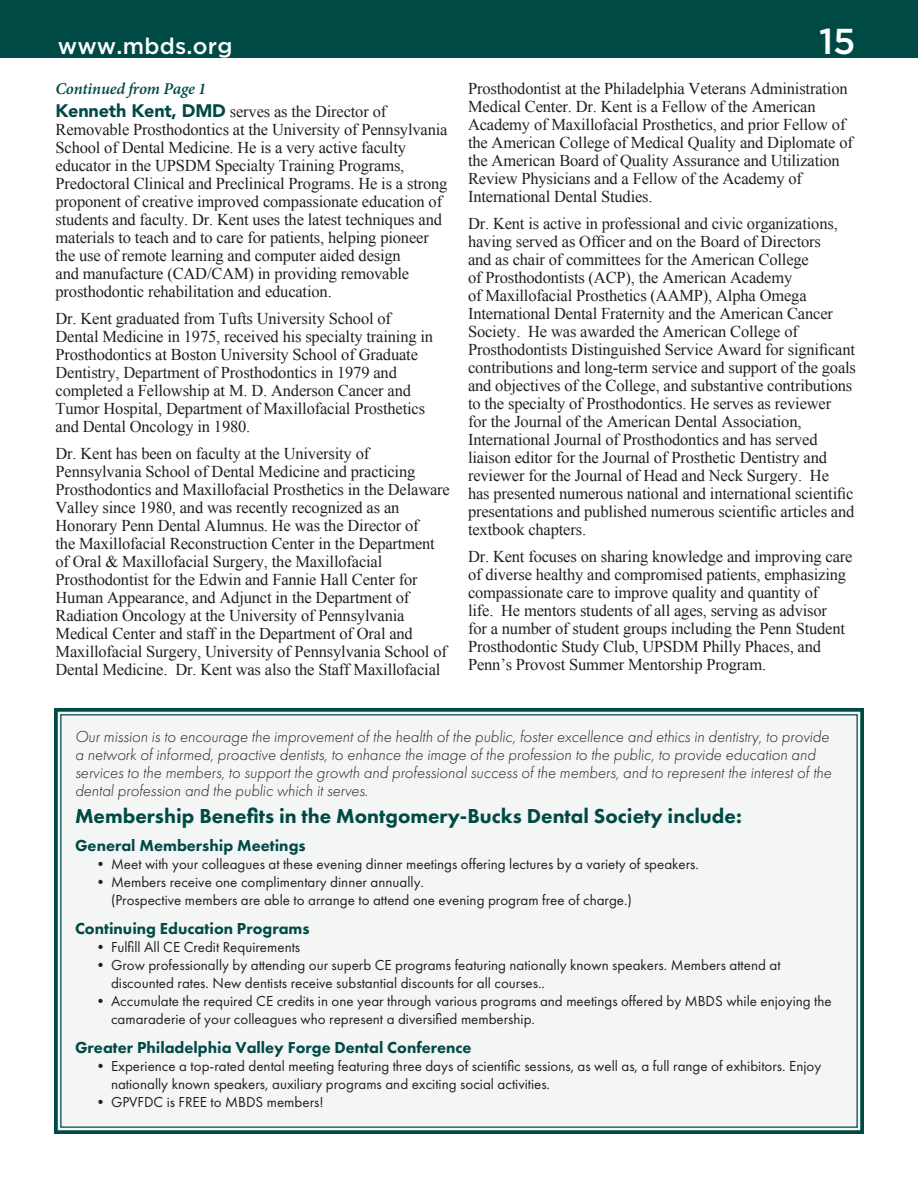
<style>
.page{position:relative;width:918px;height:1188px;background:#fff}
.page>*{position:absolute;margin:0;border:0;box-sizing:border-box;transform-origin:0 0}
.t1{font:500 36px "Gotham";color:#fff}
.t2{font:500 22.5px "Gotham";letter-spacing:.01em;color:#fff}
.t3{font:800 21px "Futura PT";color:#004a46}
.t4{font:16.5px/18px "Times New Roman";letter-spacing:-.01em;color:#231f20}
.t5{font:italic 300 16.5px/18px "Futura PT";color:#231f20}
.t6{font:800 16.5px "Futura PT";color:#004a46}
.t7{font:italic 600 16.5px "Minion Pro";letter-spacing:-.01em;color:#004a46}
.t8{font:15px/18px "Futura PT";color:#231f20}
.s1{font-family:"Avenir LT Std";font-weight:900;font-size:18px;color:#004a46}
</style>
<div class="page">
<div style="left:0;top:0;width:918px;height:58px;background:#004a46"></div>
<div style="left:54px;top:707px;width:810px;height:427px;background:#f4f5f5"></div>
<h2 class="t2" style="left:58px;top:31px;width:176px">www.mbds.org</h2>
<h1 class="t1" style="left:819px;top:18px;width:38px">15</h1>
<p class="t7" style="left:56px;top:78px;width:152px">Continued from Page 1</p>
<p class="t4" style="left:56px;top:102px;width:394px"><span class="s1">Kenneth Kent, DMD</span> serves as the Director of Removable Prosthodontics at the University of Pennsylvania School of Dental Medicine. He is a very active faculty educator in the UPSDM Specialty Training Programs, Predoctoral Clinical and Preclinical Programs. He is a strong proponent of creative improved compassionate education of students and faculty. Dr. Kent uses the latest techniques and materials to teach and to care for patients, helping pioneer the use of remote learning and computer aided design<br>and manufacture (CAD/CAM) in providing removable prosthodontic rehabilitation and education.</p>
<p class="t4" style="left:56px;top:309px;width:379px">Dr. Kent graduated from Tufts University School of Dental Medicine in 1975, received his specialty training in Prosthodontics at Boston University School of Graduate Dentistry, Department of Prosthodontics in 1979 and completed a Fellowship at M. D. Anderson Cancer and Tumor Hospital, Department of Maxillofacial Prosthetics and Dental Oncology in 1980.</p>
<p class="t4" style="left:56px;top:444px;width:396px">Dr. Kent has been on faculty at the University of Pennsylvania School of Dental Medicine and practicing Prosthodontics and Maxillofacial Prosthetics in the Delaware Valley since 1980, and was recently recognized as an Honorary Penn Dental Alumnus. He was the Director of<br>the Maxillofacial Reconstruction Center in the Department of Oral &amp; Maxillofacial Surgery, the Maxillofacial Prosthodontist for the Edwin and Fannie Hall Center for Human Appearance, and Adjunct in the Department of Radiation Oncology at the University of Pennsylvania Medical Center and staff in the Department of Oral and Maxillofacial Surgery, University of Pennsylvania School of Dental Medicine. Dr. Kent was also the Staff Maxillofacial</p>
<p class="t4" style="left:468px;top:79px;width:387px">Prosthodontist at the Philadelphia Veterans Administration Medical Center. Dr. Kent is a Fellow of the American Academy of Maxillofacial Prosthetics, and prior Fellow of the American College of Medical Quality and Diplomate of the American Board of Quality Assurance and Utilization Review Physicians and a Fellow of the Academy of International Dental Studies.</p>
<p class="t4" style="left:468px;top:214px;width:390px">Dr. Kent is active in professional and civic organizations, having served as Officer and on the Board of Directors<br>and as chair of committees for the American College<br>of Prosthodontists (ACP), the American Academy<br>of Maxillofacial Prosthetics (AAMP), Alpha Omega International Dental Fraternity and the American Cancer Society. He was awarded the American College of Prosthodontists Distinguished Service Award for significant contributions and long-term service and support of the goals and objectives of the College, and substantive contributions to the specialty of Prosthodontics. He serves as reviewer<br>for the Journal of the American Dental Association, International Journal of Prosthodontics and has served liaison editor for the Journal of Prosthetic Dentistry and reviewer for the Journal of Head and Neck Surgery. He<br>has presented numerous national and international scientific presentations and published numerous scientific articles and textbook chapters.</p>
<p class="t4" style="left:468px;top:547px;width:386px">Dr. Kent focuses on sharing knowledge and improving care of diverse healthy and compromised patients, emphasizing compassionate care to improve quality and quantity of<br>life. He mentors students of all ages, serving as advisor<br>for a number of student groups including the Penn Student Prosthodontic Study Club, UPSDM Philly Phaces, and Penn’s Provost Summer Mentorship Program.</p>
<p class="t5" style="left:75px;top:727px;width:758px">Our mission is to encourage the improvement of the health of the public, foster excellence and ethics in dentistry, to provide a network of informed, proactive dentists, to enhance the image of the profession to the public, to provide education and services to the members, to support the growth and professional success of the members, and to represent the interest of the dental profession and the public which it serves.</p>
<p class="t3" style="left:75px;top:802px;width:668px">Membership Benefits in the Montgomery-Bucks Dental Society include:</p>
<p class="t6" style="left:75px;top:836px;width:232px">General Membership Meetings</p>
<p class="t8" style="left:93px;top:855px;width:608px">• Meet with your colleagues at these evening dinner meetings offering lectures by a variety of speakers.</p>
<p class="t8" style="left:111px;top:873px;width:523px;text-indent:-18px">• Members receive one complimentary dinner annually.<br>(Prospective members are able to arrange to attend one evening program free of charge.)</p>
<p class="t6" style="left:75px;top:918px;width:236px">Continuing Education Programs</p>
<p class="t8" style="left:93px;top:938px;width:209px">• Fulfill All CE Credit Requirements</p>
<p class="t8" style="left:111px;top:956px;width:671px;text-indent:-18px">• Grow professionally by attending our superb CE programs featuring nationally known speakers. Members attend at discounted rates. New dentists receive substantial discounts for all courses..</p>
<p class="t8" style="left:111px;top:992px;width:722px;text-indent:-18px">• Accumulate the required CE credits in one year through various programs and meetings offered by MBDS while enjoying the camaraderie of your colleagues who represent a diversified membership.</p>
<p class="t6" style="left:75px;top:1037px;width:398px">Greater Philadelphia Valley Forge Dental Conference</p>
<p class="t8" style="left:111px;top:1057px;width:712px;text-indent:-18px">• Experience a top-rated dental meeting featuring three days of scientific sessions, as well as, a full range of exhibitors. Enjoy nationally known speakers, auxiliary programs and exciting social activities.</p>
<p class="t8" style="left:93px;top:1093px;width:232px">• GPVFDC is FREE to MBDS members!</p>
</div>
